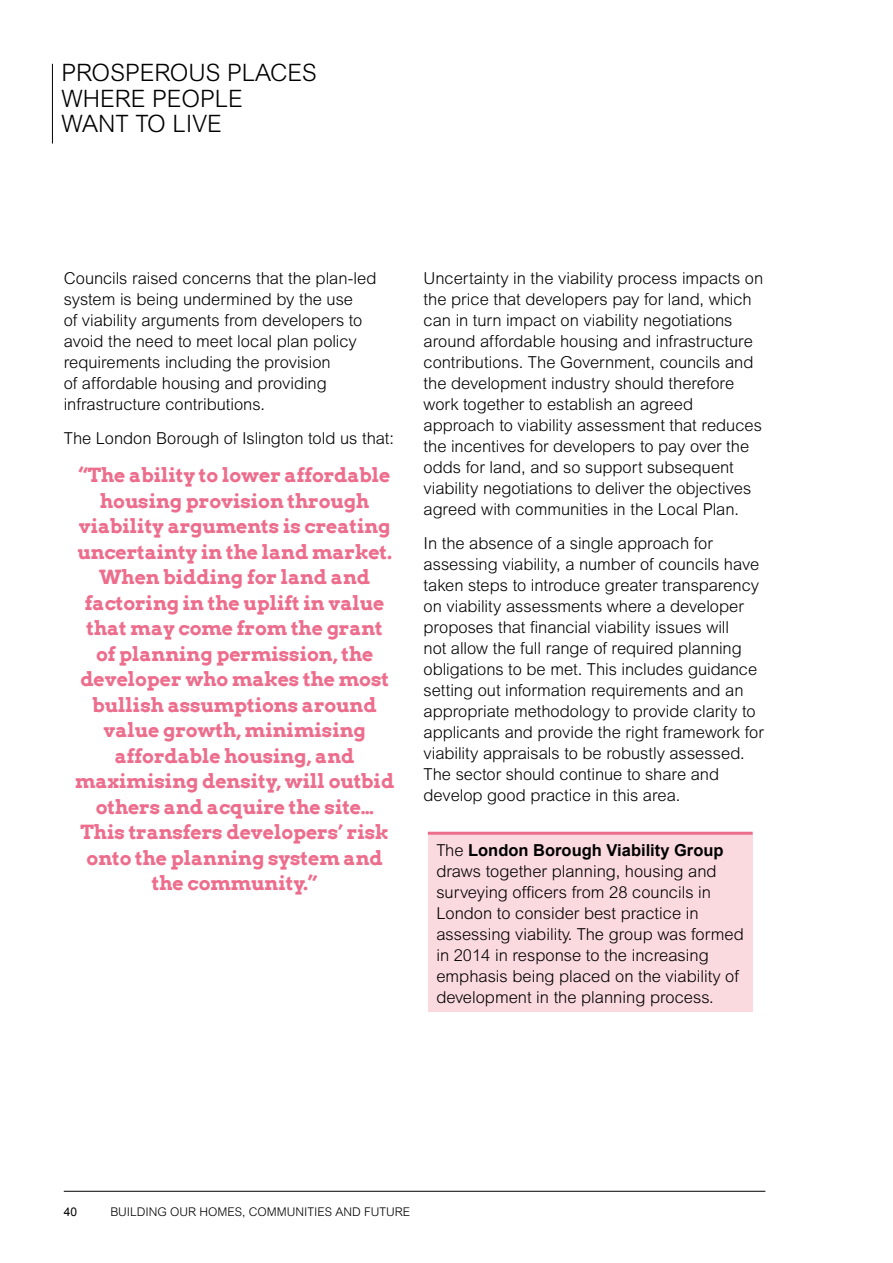
<style>
.page{position:relative;width:893px;height:1263px;background:#fff}
.page>*{position:absolute;margin:0;border:0;box-sizing:border-box;transform-origin:0 0}
.t1{font:300 24px/25.5px "Arial MT Std";color:#000}
.t2{font:700 19.5px/25.5px "Arvo";letter-spacing:-.005em;color:#ed6d8d;text-align:center}
.t3{font:300 16.5px/21px "Arial MT Std";color:#000}
.t4{font:700 16.5px "Arial";color:#000}
.t5{font:300 12px "Arial MT Std";color:#000}
.t6{font:12px "Arial";color:#000}
.s1{font-family:"Arial MT Std";font-weight:300}
</style>
<div class="page">
<hr style="left:64px;top:1191px;width:701px;height:1px;background:#000">
<hr style="left:52px;top:64px;width:1px;height:80px;background:#000">
<div style="left:428px;top:833px;width:325px;height:179px;background:#fad9df"></div>
<hr style="left:428px;top:832px;width:325px;height:3px;background:#ed6d8d">
<h1 class="t1" style="left:61px;top:60px;width:257px">PROSPEROUS PLACES<br>WHERE PEOPLE<br>WANT TO LIVE</h1>
<p class="t3" style="left:64px;top:268px;width:314px">Councils raised concerns that the plan-led system is being undermined by the use<br>of viability arguments from developers to avoid the need to meet local plan policy requirements including the provision<br>of affordable housing and providing infrastructure contributions.</p>
<p class="t3" style="left:64px;top:428px;width:332px">The London Borough of Islington told us that:</p>
<p class="t2" style="left:75px;top:462px;width:321px">“The ability to lower affordable housing provision through viability arguments is creating uncertainty in the land market.<br>When bidding for land and factoring in the uplift in value that may come from the grant of planning permission, the developer who makes the most bullish assumptions around value growth, minimising affordable housing, and maximising density, will outbid others and acquire the site…<br>This transfers developers’ risk onto the planning system and the community.”</p>
<p class="t3" style="left:424px;top:268px;width:341px">Uncertainty in the viability process impacts on the price that developers pay for land, which can in turn impact on viability negotiations around affordable housing and infrastructure contributions. The Government, councils and the development industry should therefore work together to establish an agreed approach to viability assessment that reduces the incentives for developers to pay over the odds for land, and so support subsequent viability negotiations to deliver the objectives agreed with communities in the Local Plan.</p>
<p class="t3" style="left:424px;top:533px;width:342px">In the absence of a single approach for assessing viability, a number of councils have taken steps to introduce greater transparency on viability assessments where a developer proposes that financial viability issues will<br>not allow the full range of required planning obligations to be met. This includes guidance setting out information requirements and an appropriate methodology to provide clarity to applicants and provide the right framework for viability appraisals to be robustly assessed.<br>The sector should continue to share and develop good practice in this area.</p>
<p class="t4" style="left:436px;top:839px;width:289px"><span class="s1">The</span> London Borough Viability Group</p>
<p class="t3" style="left:436px;top:861px;width:309px">draws together planning, housing and surveying officers from 28 councils in London to consider best practice in assessing viability. The group was formed in 2014 in response to the increasing emphasis being placed on the viability of development in the planning process.</p>
<p class="t6" style="left:64px;top:1204px;width:15px">40</p>
<p class="t5" style="left:111px;top:1205px;width:301px">BUILDING OUR HOMES, COMMUNITIES AND FUTURE</p>
</div>
